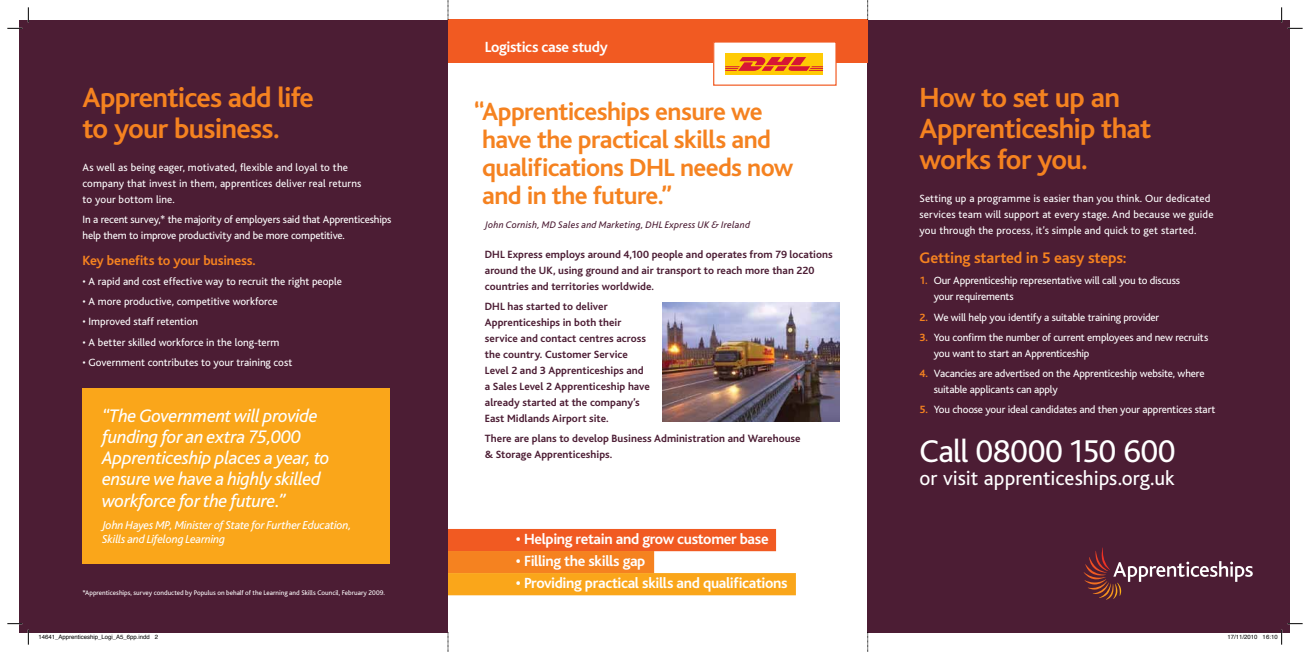
<style>
.page{position:relative;width:1310px;height:652px;background:#fff}
.page>*{position:absolute;margin:0;border:0;box-sizing:border-box;transform-origin:0 0}
.t1{font:33px "Bliss";letter-spacing:-.01em;color:#fff}
.t2{font:700 29px/31px "Bliss";letter-spacing:-.025em;color:#f58220}
.t3{font:700 26px/28px "Bliss";letter-spacing:-.025em;color:#f58220}
.t4{font:21px "Bliss";color:#fff}
.t5{font:italic 19px/21.2px "Bliss";letter-spacing:-.02em;color:#fff}
.t6{font:700 16px "Bliss";letter-spacing:-.01em;color:#f58220}
.t7{font:700 15.4px "Bliss";letter-spacing:-.025em;color:#fff}
.t8{font:700 14px "Bliss";letter-spacing:-.01em;color:#f58220}
.t9{font:italic 12px/14px "Bliss";letter-spacing:-.015em;color:#fff}
.t10{font:11px/16px "Bliss";letter-spacing:-.01em;color:#fff}
.t11{font:700 11px/16px "Bliss";letter-spacing:.005em;color:#4c1d34}
.t12{font:11px/16px "Bliss";letter-spacing:.01em;color:#fff}
.t13{font:italic 10px "Bliss";letter-spacing:.02em;color:#4c1d34}
.t14{font:7px "Bliss";color:#fff}
.t15{font:6px "Helvetica";color:#000}
.s1{font-weight:700;color:#f58220}
</style>
<div class="page">
<div style="left:448px;top:529px;width:328px;height:22px;background:#f15a22"></div>
<div style="left:448px;top:551px;width:206px;height:22px;background:#f58220"></div>
<div style="left:448px;top:573px;width:348px;height:22px;background:#faa61a"></div>
<div style="left:867px;top:20px;width:423px;height:612px;background:#4c1d34"></div>
<div style="left:448px;top:20px;width:419px;height:43px;background:#f15a22"></div>
<div style="left:714px;top:42px;width:122px;height:43px;background:#fff"></div>
<div style="left:725px;top:53px;width:98px;height:22px;background:#ffcb05"></div>
<svg style="left:725px;top:57px;width:98px;height:14px"></svg>
<div style="left:713px;top:41px;width:123px;height:45px;border:1px solid #f15a22"></div>
<svg style="left:448px;top:0;width:1px;height:20px"></svg>
<svg style="left:448px;top:632px;width:1px;height:20px"></svg>
<svg style="left:867px;top:0;width:1px;height:20px"></svg>
<svg style="left:867px;top:632px;width:1px;height:20px"></svg>
<img style="left:663px;top:303px;width:177px;height:118px">
<div style="left:20px;top:20px;width:428px;height:612px;background:#4c1d34"></div>
<svg style="left:1083px;top:548px;width:169px;height:52px"></svg>
<div style="left:82px;top:388px;width:308px;height:176px;background:#faa61a"></div>
<svg style="left:7px;top:28px;width:15px;height:1px"></svg>
<svg style="left:1287px;top:28px;width:15px;height:1px"></svg>
<svg style="left:7px;top:623px;width:15px;height:1px"></svg>
<svg style="left:1287px;top:623px;width:15px;height:1px"></svg>
<svg style="left:28px;top:7px;width:1px;height:15px"></svg>
<svg style="left:28px;top:630px;width:1px;height:15px"></svg>
<svg style="left:1281px;top:7px;width:1px;height:15px"></svg>
<svg style="left:1227px;top:630px;width:55px;height:15px"></svg>
<h2 class="t2" style="left:82px;top:83px;width:233px">Apprentices add life to your business.</h2>
<p class="t12" style="left:82px;top:160px;width:280px">As well as being eager, motivated, flexible and loyal to the company that invest in them, apprentices deliver real returns to your bottom line.</p>
<p class="t10" style="left:82px;top:212px;width:310px">In a recent survey,* the majority of employers said that Apprenticeships help them to improve productivity and be more competitive.</p>
<p class="t8" style="left:82px;top:253px;width:175px">Key benefits to your business.</p>
<p class="t10" style="left:82px;top:274px;width:261px">• A rapid and cost effective way to recruit the right people</p>
<p class="t10" style="left:82px;top:294px;width:197px">• A more productive, competitive workforce</p>
<p class="t10" style="left:82px;top:314px;width:117px">• Improved staff retention</p>
<p class="t10" style="left:82px;top:334px;width:198px">• A better skilled workforce in the long-term</p>
<p class="t10" style="left:82px;top:355px;width:211px">• Government contributes to your training cost</p>
<h3 class="t5" style="left:102px;top:406px;width:229px">“The Government will provide funding for an extra 75,000<br>Apprenticeship places a year, to ensure we have a highly skilled workforce for the future.”</h3>
<p class="t9" style="left:102px;top:519px;width:251px">John Hayes MP, Minister of State for Further Education,<br>Skills and Lifelong Learning</p>
<p class="t14" style="left:82px;top:589px;width:304px">*Apprenticeships, survey conducted by Populus on behalf of the Learning and Skills Council, February 2009.</p>
<h3 class="t7" style="left:485px;top:39px;width:124px">Logistics case study</h3>
<h3 class="t3" style="left:482px;top:98px;width:313px;text-indent:-8px">“Apprenticeships ensure we have the practical skills and qualifications DHL needs now and in the future.”</h3>
<p class="t13" style="left:485px;top:219px;width:267px">John Cornish, MD Sales and Marketing, DHL Express UK &amp; Ireland</p>
<p class="t11" style="left:485px;top:246px;width:349px">DHL Express employs around 4,100 people and operates from 79 locations around the UK, using ground and air transport to reach more than 220 countries and territories worldwide.</p>
<p class="t11" style="left:485px;top:299px;width:167px">DHL has started to deliver<br>Apprenticeships in both their service and contact centres across the country. Customer Service<br>Level 2 and 3 Apprenticeships and a Sales Level 2 Apprenticeship have already started at the company’s<br>East Midlands Airport site.</p>
<p class="t11" style="left:485px;top:431px;width:317px">There are plans to develop Business Administration and Warehouse &amp; Storage Apprenticeships.</p>
<h3 class="t7" style="left:516px;top:531px;width:254px">• Helping retain and grow customer base</h3>
<h3 class="t7" style="left:516px;top:553px;width:131px">• Filling the skills gap</h3>
<h3 class="t7" style="left:516px;top:575px;width:273px">• Providing practical skills and qualifications</h3>
<h2 class="t2" style="left:919px;top:83px;width:233px">How to set up an<br>Apprenticeship that works for you.</h2>
<p class="t12" style="left:919px;top:191px;width:295px">Setting up a programme is easier than you think. Our dedicated services team will support at every stage. And because we guide you through the process, it’s simple and quick to get started.</p>
<h3 class="t6" style="left:919px;top:249px;width:208px">Getting started in 5 easy steps:</h3>
<p class="t10" style="left:933px;top:273px;width:248px;text-indent:-14px"><span class="s1">1.</span> Our Apprenticeship representative will call you to discuss your requirements</p>
<p class="t10" style="left:919px;top:309px;width:241px"><span class="s1">2.</span> We will help you identify a suitable training provider</p>
<p class="t10" style="left:933px;top:329px;width:276px;text-indent:-14px"><span class="s1">3.</span> You confirm the number of current employees and new recruits you want to start an Apprenticeship</p>
<p class="t10" style="left:933px;top:366px;width:272px;text-indent:-14px"><span class="s1">4.</span> Vacancies are advertised on the Apprenticeship website, where suitable applicants can apply</p>
<p class="t10" style="left:919px;top:402px;width:297px"><span class="s1">5.</span> You choose your ideal candidates and then your apprentices start</p>
<h1 class="t1" style="left:919px;top:434px;width:257px">Call 08000 150 600</h1>
<h3 class="t4" style="left:919px;top:467px;width:257px">or visit apprenticeships.org.uk</h3>
<p class="t15" style="left:38px;top:632px;width:121px">14641_Apprenticeship_Logi_A5_6pp.indd 2</p>
<p class="t15" style="left:1227px;top:632px;width:52px">17/11/2010 16:10</p>
</div>
